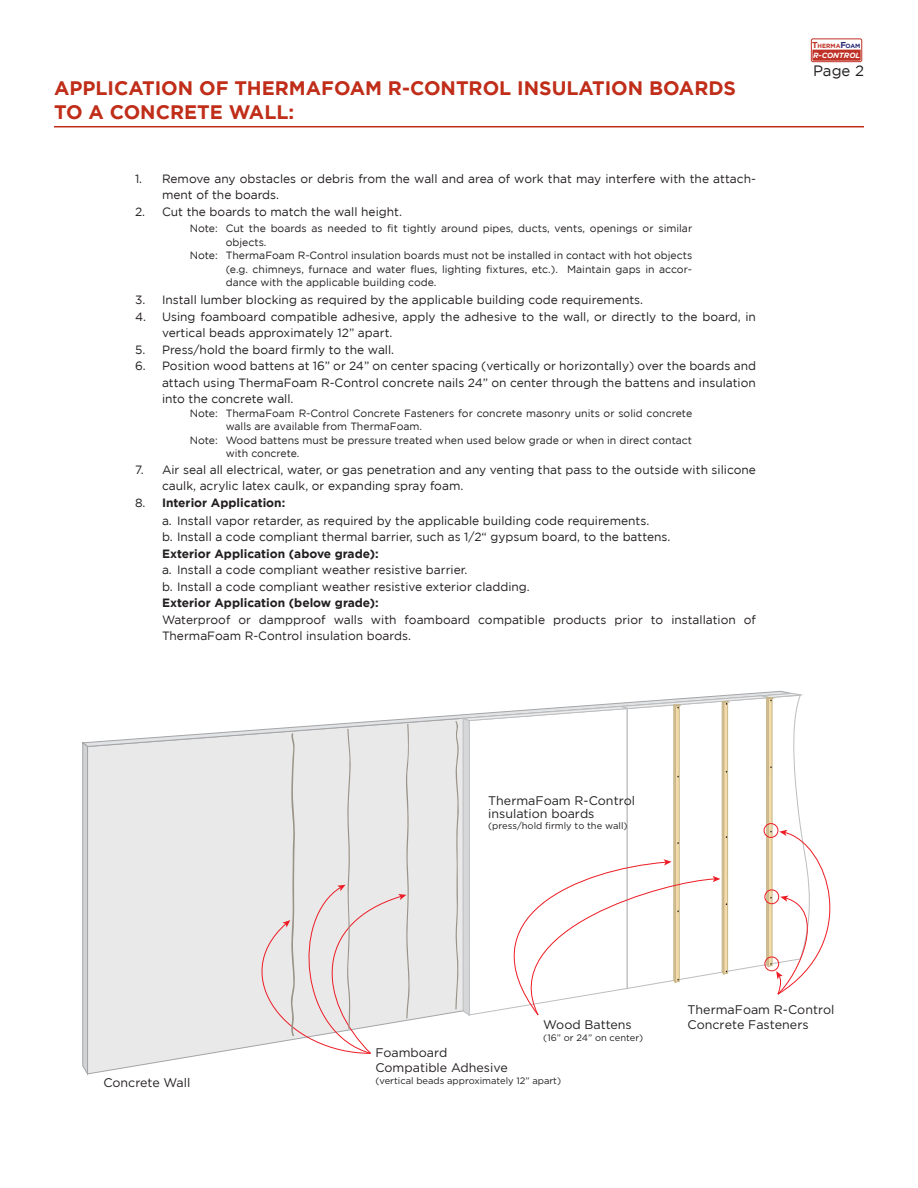
<style>
.page{position:relative;width:918px;height:1188px;background:#fff}
.page>*{position:absolute;margin:0;border:0;box-sizing:border-box;transform-origin:0 0}
.Specification_-_Head{font:700 19.5px/24px "Gotham";color:#c02d19}
.Page_Number{font:15px "Gotham";color:#231f20}
.t1{font:12.45px/15px "Gotham";color:#231f20}
.Specifications__-_in{font:12px/16.5px "Gotham";color:#231f20}
.Specifications__-_in-2{font:700 12px "Gotham";color:#231f20}
.Specifications-Inden{font:10.5px/13.5px "Gotham";color:#231f20}
.t2{font:9.3px "Gotham";color:#231f20}
.t3{font:italic 700 7.5px "Gotham";color:#fff}
.t4{font:700 6px "Gotham";color:#bf3126}
.s1{font-weight:400}
.s2{font-size:8.55px}
.s3{font-size:8.55px;color:#292875}
.s4{color:#292875}
</style>
<div class="page">
<svg style="left:82px;top:691px;width:749px;height:384px"></svg>
<div style="left:764px;top:957px;width:15px;height:14px;border:1px solid #ed1c24;border-radius:50%"></div>
<div style="left:764px;top:890px;width:15px;height:14px;border:1px solid #ed1c24;border-radius:50%"></div>
<div style="left:764px;top:823px;width:14px;height:15px;border:1px solid #ed1c24;border-radius:50%"></div>
<hr style="left:54px;top:126px;width:810px;height:1px;background:#c02d19">
<div style="left:810px;top:38px;width:53px;height:25px;border:2px solid #fff;border-radius:2px"></div>
<div style="left:811px;top:39px;width:51px;height:23px;border:1px solid #bf3126;border-radius:2px"></div>
<svg style="left:812px;top:50px;width:49px;height:11px"></svg>
<p class="Specification_-_Head" style="left:54px;top:76px;width:683px">APPLICATION OF THERMAFOAM R-CONTROL INSULATION BOARDS<br>TO A CONCRETE WALL:</p>
<p class="Specifications__-_in" style="left:162px;top:170px;width:596px;text-indent:-27px">1. Remove any obstacles or debris from the wall and area of work that may interfere with the attach&shy;ment of the boards.</p>
<p class="Specifications__-_in" style="left:135px;top:203px;width:268px">2. Cut the boards to match the wall height.</p>
<p class="Specifications-Inden" style="left:226px;top:222px;width:468px;text-indent:-36px">Note: Cut the boards as needed to fit tightly around pipes, ducts, vents, openings or similar objects.</p>
<p class="Specifications-Inden" style="left:226px;top:249px;width:468px;text-align:justify;text-indent:-36px">Note: ThermaFoam R-Control insulation boards must not be installed in contact with hot objects (e.g. chimneys, furnace and water flues, lighting fixtures, etc.). Maintain gaps in accor&shy;dance with the applicable building code.</p>
<p class="Specifications__-_in" style="left:135px;top:292px;width:510px">3. Install lumber blocking as required by the applicable building code requirements.</p>
<p class="Specifications__-_in" style="left:162px;top:308px;width:596px;text-indent:-27px">4. Using foamboard compatible adhesive, apply the adhesive to the wall, or directly to the board, in vertical beads approximately 12” apart.</p>
<p class="Specifications__-_in" style="left:135px;top:341px;width:261px">5. Press/hold the board firmly to the wall.</p>
<p class="Specifications__-_in" style="left:162px;top:358px;width:596px;text-align:justify;text-indent:-27px">6. Position wood battens at 16” or 24” on center spacing (vertically or horizontally) over the boards and attach using ThermaFoam R-Control concrete nails 24” on center through the battens and insulation into the concrete wall.</p>
<p class="Specifications-Inden" style="left:226px;top:406px;width:468px;text-indent:-36px">Note: ThermaFoam R-Control Concrete Fasteners for concrete masonry units or solid concrete walls are available from ThermaFoam.</p>
<p class="Specifications-Inden" style="left:226px;top:433px;width:468px;text-indent:-36px">Note: Wood battens must be pressure treated when used below grade or when in direct contact with concrete.</p>
<p class="Specifications__-_in" style="left:162px;top:461px;width:595px;text-indent:-27px">7. Air seal all electrical, water, or gas penetration and any venting that pass to the outside with silicone caulk, acrylic latex caulk, or expanding spray foam.</p>
<p class="Specifications__-_in-2" style="left:135px;top:496px;width:152px"><span class="s1">8.</span> Interior Application:</p>
<p class="Specifications__-_in" style="left:162px;top:512px;width:489px">a. Install vapor retarder, as required by the applicable building code requirements.</p>
<p class="Specifications__-_in" style="left:162px;top:529px;width:510px">b. Install a code compliant thermal barrier, such as 1/2“ gypsum board, to the battens.</p>
<p class="Specifications__-_in-2" style="left:162px;top:547px;width:218px">Exterior Application (above grade):</p>
<p class="Specifications__-_in" style="left:162px;top:562px;width:307px">a. Install a code compliant weather resistive barrier.</p>
<p class="Specifications__-_in" style="left:162px;top:578px;width:369px">b. Install a code compliant weather resistive exterior cladding.</p>
<p class="Specifications__-_in-2" style="left:162px;top:596px;width:218px">Exterior Application (below grade):</p>
<p class="Specifications__-_in" style="left:162px;top:611px;width:596px">Waterproof or dampproof walls with foamboard compatible products prior to installation of<br>ThermaFoam R-Control insulation boards.</p>
<p class="t4" style="left:812px;top:42px;width:50px"><span class="s2">T</span>HERMA<span class="s3">F</span><span class="s4">OAM</span></p>
<p class="t3" style="left:813px;top:51px;width:49px">R-CONTROL</p>
<p class="Page_Number" style="left:813px;top:62px;width:52px">Page 2</p>
<p class="t1" style="left:488px;top:794px;width:148px;line-height:12.9px">ThermaFoam R-Control insulation boards</p>
<p class="t2" style="left:488px;top:821px;width:141px">(press/hold firmly to the wall)</p>
<p class="t1" style="left:543px;top:1017px;width:90px">Wood Battens</p>
<p class="t1" style="left:375px;top:1045px;width:134px">Foamboard<br>Compatible Adhesive</p>
<p class="t2" style="left:543px;top:1032px;width:101px">(16” or 24” on center)</p>
<p class="t1" style="left:103px;top:1075px;width:88px">Concrete Wall</p>
<p class="t2" style="left:375px;top:1076px;width:187px">(vertical beads approximately 12” apart)</p>
<p class="t1" style="left:688px;top:1002px;width:148px">ThermaFoam R-Control<br>Concrete Fasteners</p>
</div>
